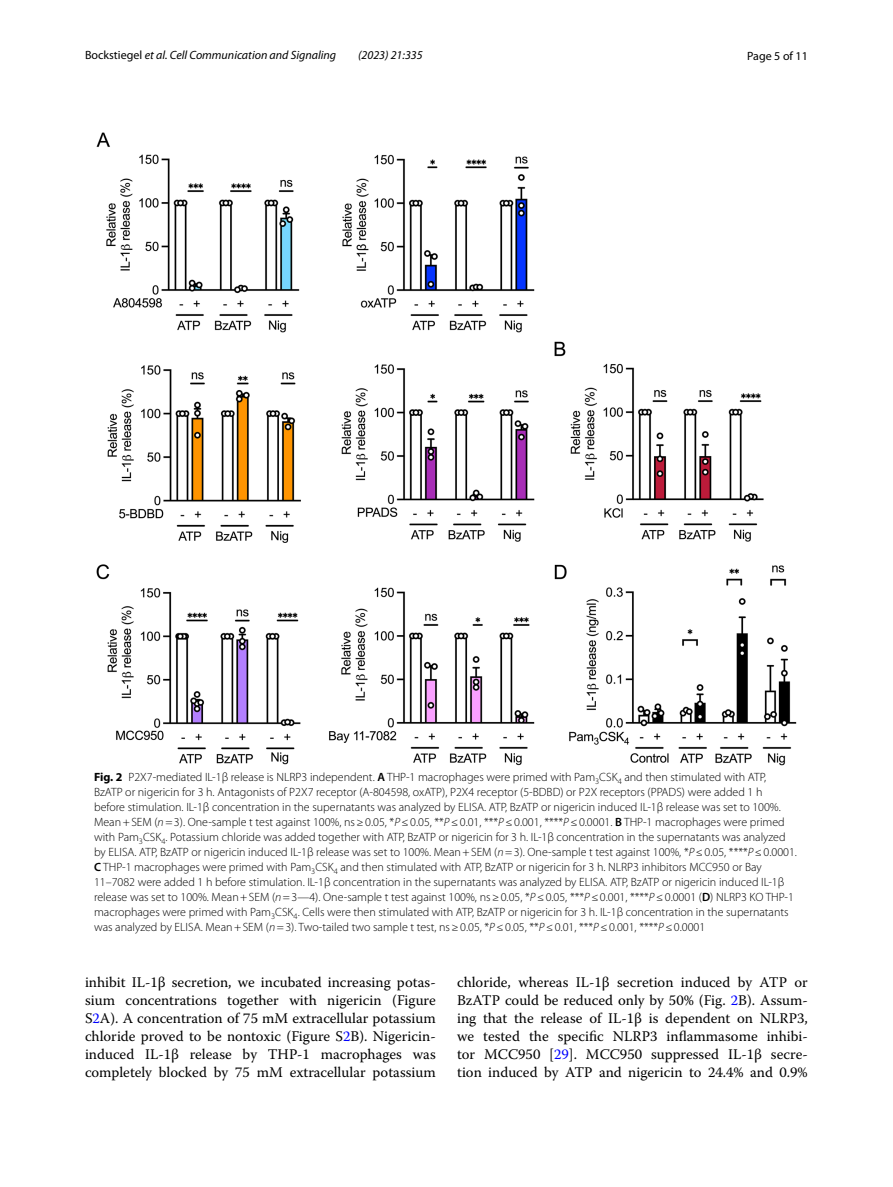
<style>
.page{position:relative;width:893px;height:1187px;background:#fff}
.page>*{position:absolute;margin:0;border:0;box-sizing:border-box;transform-origin:0 0}
.t1{font:14.7px/18px "Warnock Pro";color:#000;text-align:justify}
.t2{font:300 12px/15px "Myriad Pro";color:#000}
.t3{font:italic 12px "Myriad Pro";color:#000}
.t4{font:12px "Myriad Pro";color:#000}
.s1{font-style:normal}
.s2{font-weight:700}
.s3{font-weight:600}
.s4{font-style:italic}
.s5{color:#00f}
</style>
<div class="page">
<img style="left:96px;top:133px;width:701px;height:632px">
<p class="t3" style="left:85px;top:48px;width:253px"><span class="s1">Bockstiegel</span> et al. Cell Communication and Signaling</p>
<p class="t3" style="left:358px;top:48px;width:66px">(2023) 21:335</p>
<p class="t4" style="left:747px;top:48px;width:62px">Page 5 of 11</p>
<p class="t2" style="left:94px;top:769px;width:704px"><span class="s2">Fig. 2</span> P2X7-mediated IL-1β release is NLRP3 independent. <span class="s3">A</span> THP-1 macrophages were primed with -Pam<sub>3</sub>CSK<sub>4</sub> and then stimulated with ATP, BzATP or nigericin for 3 h. Antagonists of P2X7 receptor (A-804598, oxATP), P2X4 receptor (5-BDBD) or P2X receptors (PPADS) were added 1 h<br>before stimulation. IL-1β concentration in the supernatants was analyzed by ELISA. ATP, BzATP or nigericin induced IL-1β release was set to 100%.<br>Mean+SEM (<span class="s4">n</span>=3). One-sample t test against 100%, ns≥0.05, *<span class="s4">P</span>≤0.05, **<span class="s4">P</span>≤0.01, ***<span class="s4">P</span>≤0.001, ****<span class="s4">P</span>≤0.0001. <span class="s3">B</span> THP-1 macrophages were primed with -Pam<sub>3</sub>CSK<sub>4</sub>. Potassium chloride was added together with ATP, BzATP or nigericin for 3 h. IL-1β concentration in the supernatants was analyzed by ELISA. ATP, BzATP or nigericin induced IL-1β release was set to 100%. Mean+SEM (<span class="s4">n</span>=3). One-sample t test against 100%, *<span class="s4">P</span>≤0.05, ****<span class="s4">P</span>≤0.0001.<br><span class="s3">C</span> THP-1 macrophages were primed with -Pam<sub>3</sub>CSK<sub>4</sub> and then stimulated with ATP, BzATP or nigericin for 3 h. NLRP3 inhibitors MCC950 or Bay 11–7082 were added 1 h before stimulation. IL-1β concentration in the supernatants was analyzed by ELISA. ATP, BzATP or nigericin induced IL-1β release was set to 100%. Mean+SEM (<span class="s4">n</span>=3—4). One-sample t test against 100%, ns≥0.05, *<span class="s4">P</span>≤0.05, ***<span class="s4">P</span>≤0.001, ****<span class="s4">P</span>≤0.0001 (<span class="s3">D</span>) NLRP3 KO THP-1 macrophages were primed with -Pam<sub>3</sub>CSK<sub>4</sub>. Cells were then stimulated with ATP, BzATP or nigericin for 3 h. IL-1β concentration in the supernatants was analyzed by ELISA. Mean+SEM (<span class="s4">n</span>=3). Two-tailed two sample t test, ns≥0.05, *<span class="s4">P</span>≤0.05, **<span class="s4">P</span>≤0.01, ***<span class="s4">P</span>≤0.001, ****<span class="s4">P</span>≤0.0001</p>
<p class="t1" style="left:85px;top:972px;width:352px">inhibit IL-1β secretion, we incubated increasing potas&shy;sium concentrations together with nigericin (Figure S<span class="s5">2</span>A). A concentration of 75 mM extracellular potassium chloride proved to be nontoxic (Figure S<span class="s5">2</span>B). Nigericin&shy;induced IL-1β release by THP-1 macrophages was completely blocked by 75 mM extracellular potassium</p>
<p class="t1" style="left:457px;top:972px;width:352px">chloride, whereas IL-1β secretion induced by ATP or BzATP could be reduced only by 50% (Fig. <span class="s5">2</span>B). Assum&shy;ing that the release of IL-1β is dependent on NLRP3, we tested the specific NLRP3 inflammasome inhibi&shy;tor MCC950 [<span class="s5">29</span>]. MCC950 suppressed IL-1β secre&shy;tion induced by ATP and nigericin to 24.4% and 0.9%</p>
</div>
